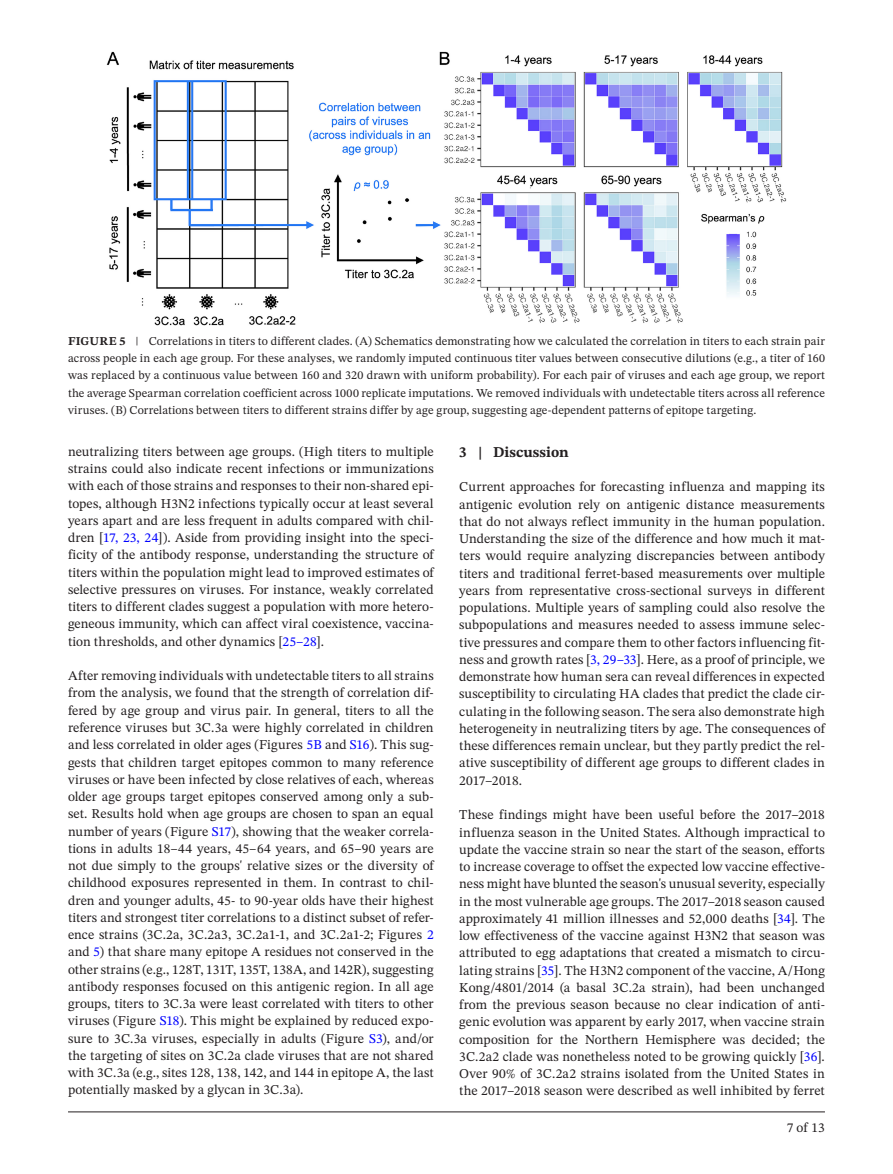
<style>
.page{position:relative;width:893px;height:1174px;background:#fff}
.page>*{position:absolute;margin:0;border:0;box-sizing:border-box;transform-origin:0 0}
.t1{font:700 15px "STIX Two Text";color:#231f20}
.t2{font:13.5px/17.2px "STIX Two Text";letter-spacing:.005em;color:#231f20;text-align:justify}
.t3{font:12px/17.2px "STIX Two Text";letter-spacing:.01em;color:#231f20;text-align:justify}
.s1{font-weight:700}
.s2{color:#00f}
</style>
<div class="page">
<hr style="left:68px;top:1111px;width:757px;height:1px;background:#231f20">
<img style="left:106px;top:51px;width:681px;height:274px">
<p class="t3" style="left:68px;top:332px;width:758px"><span class="s1">FIGURE 5</span> | Correlations in titers to different clades. (A) Schematics demonstrating how we calculated the correlation in titers to each strain pair across people in each age group. For these analyses, we randomly imputed continuous titer values between consecutive dilutions (e.g., a titer of 160 was replaced by a continuous value between 160 and 320 drawn with uniform probability). For each pair of viruses and each age group, we report the average Spearman correlation coefficient across 1000 replicate imputations. We removed individuals with undetectable titers across all reference viruses. (B) Correlations between titers to different strains differ by age group, suggesting age-dependent patterns of epitope targeting.</p>
<p class="t2" style="left:68px;top:442px;width:367px">neutralizing titers between age groups. (High titers to multiple strains could also indicate recent infections or immunizations with each of those strains and responses to their non-shared epi&shy;topes, although H3N2 infections typically occur at least several years apart and are less frequent in adults compared with chil&shy;dren [<span class="s2">17, 23, 24</span>]). Aside from providing insight into the speci&shy;ficity of the antibody response, understanding the structure of titers within the population might lead to improved estimates of selective pressures on viruses. For instance, weakly correlated titers to different clades suggest a population with more hetero&shy;geneous immunity, which can affect viral coexistence, vaccina&shy;tion thresholds, and other dynamics [<span class="s2">25–28</span>].</p>
<p class="t2" style="left:68px;top:667px;width:367px">After removing individuals with undetectable titers to all strains from the analysis, we found that the strength of correlation dif&shy;fered by age group and virus pair. In general, titers to all the reference viruses but 3C.3a were highly correlated in children and less correlated in older ages (Figures <span class="s2">5B</span> and <span class="s2">S16</span>). This sug&shy;gests that children target epitopes common to many reference viruses or have been infected by close relatives of each, whereas older age groups target epitopes conserved among only a sub&shy;set. Results hold when age groups are chosen to span an equal number of years (Figure <span class="s2">S17</span>), showing that the weaker correla&shy;tions in adults 18–44 years, 45–64 years, and 65–90 years are not due simply to the groups' relative sizes or the diversity of childhood exposures represented in them. In contrast to chil&shy;dren and younger adults, 45- to 90-year olds have their highest titers and strongest titer correlations to a distinct subset of refer&shy;ence strains (3C.2a, 3C.2a3, 3C.2a1-1, and 3C.2a1-2; Figures <span class="s2">2 </span>and <span class="s2">5</span>) that share many epitope A residues not conserved in the other strains (e.g., 128T, 131T, 135T, 138A, and 142R), suggesting antibody responses focused on this antigenic region. In all age groups, titers to 3C.3a were least correlated with titers to other viruses (Figure <span class="s2">S18</span>). This might be explained by reduced expo&shy;sure to 3C.3a viruses, especially in adults (Figure <span class="s2">S3</span>), and/or the targeting of sites on 3C.2a clade viruses that are not shared with 3C.3a (e.g., sites 128, 138, 142, and 144 in epitope A, the last potentially masked by a glycan in 3C.3a).</p>
<p class="t1" style="left:459px;top:441px;width:111px">3 | Discussion</p>
<p class="t2" style="left:459px;top:478px;width:367px">Current approaches for forecasting influenza and mapping its antigenic evolution rely on antigenic distance measurements that do not always reflect immunity in the human population.<br>Understanding the size of the difference and how much it mat&shy;ters would require analyzing discrepancies between antibody titers and traditional ferret-based measurements over multiple years from representative cross-sectional surveys in different populations. Multiple years of sampling could also resolve the subpopulations and measures needed to assess immune selec&shy;tive pressures and compare them to other factors influencing fit&shy;ness and growth rates [<span class="s2">3, 29–33</span>]. Here, as a proof of principle, we demonstrate how human sera can reveal differences in expected susceptibility to circulating HA clades that predict the clade cir&shy;culating in the following season. The sera also demonstrate high heterogeneity in neutralizing titers by age. The consequences of these differences remain unclear, but they partly predict the rel&shy;ative susceptibility of different age groups to different clades in 2017–2018.</p>
<p class="t2" style="left:459px;top:806px;width:367px">These findings might have been useful before the 2017–2018 influenza season in the United States. Although impractical to update the vaccine strain so near the start of the season, efforts to increase coverage to offset the expected low vaccine effective&shy;ness might have blunted the season's unusual severity, especially in the most vulnerable age groups. The 2017–2018 season caused approximately 41 million illnesses and 52,000 deaths [<span class="s2">34</span>]. The low effectiveness of the vaccine against H3N2 that season was attributed to egg adaptations that created a mismatch to circu&shy;lating strains [<span class="s2">35</span>]. The H3N2 component of the vaccine, A/Hong Kong/4801/2014 (a basal 3C.2a strain), had been unchanged from the previous season because no clear indication of anti&shy;genic evolution was apparent by early 2017, when vaccine strain composition for the Northern Hemisphere was decided; the 3C.2a2 clade was nonetheless noted to be growing quickly [<span class="s2">36</span>].<br>Over 90% of 3C.2a2 strains isolated from the United States in the 2017–2018 season were described as well inhibited by ferret</p>
<p class="t2" style="left:787px;top:1119px;width:40px">7 of 13</p>
</div>
